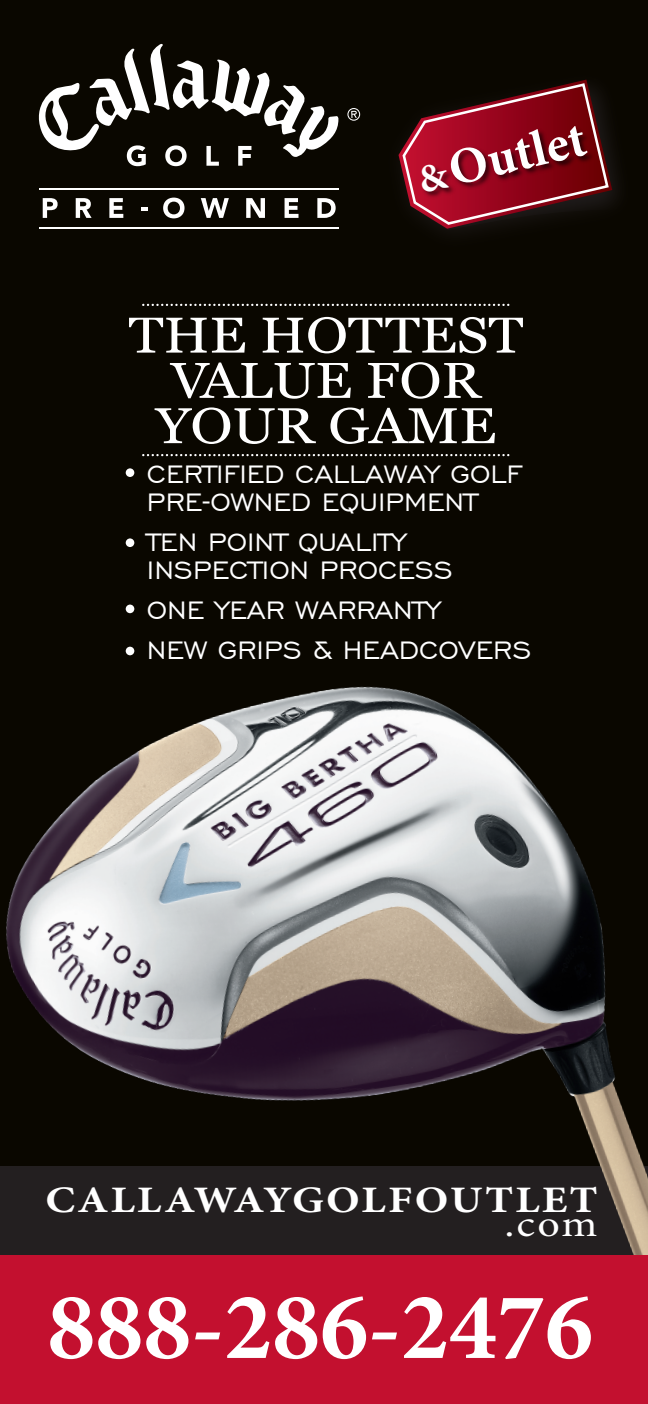
<style>
.page{position:relative;width:648px;height:1404px;background:#0a0700}
.page>*{position:absolute;margin:0;border:0;box-sizing:border-box;transform-origin:0 0}
.t1{font:700 96px "Minion Pro";color:#fff}
.t2{font:700 51.2px "Minion Pro";color:#fff}
.t3{font:50.4px/45.2px "Georgia";color:#fff;text-align:center;scale:1.12 1}
.t4{font:700 37.6px "Minion Pro";letter-spacing:.05em;color:#fff;scale:1.18 1}
.t5{font:37.6px "Minion Pro";color:#fff;scale:1.18 1}
.t6{font:32px/28px "Engravers Gothic BT";color:#fff}
.s1{font-size:39.2px}
</style>
<div class="page">
<img style="left:0;top:646px;width:648px;height:609px">
<svg style="left:143px;top:304px;width:116px;height:2px"></svg>
<svg style="left:143px;top:454px;width:366px;height:2px"></svg>
<div style="left:126px;top:538px;width:8px;height:9px;background:#fff;border-radius:50%"></div>
<div style="left:126px;top:468px;width:8px;height:9px;background:#fff;border-radius:50%"></div>
<div style="left:126px;top:647px;width:8px;height:8px;background:#fff;border-radius:50%"></div>
<div style="left:126px;top:605px;width:8px;height:8px;background:#fff;border-radius:50%"></div>
<div style="left:0;top:1255px;width:648px;height:149px;background:#c3102f"></div>
<svg style="left:38px;top:43px;width:222px;height:123px"></svg>
<hr style="left:39px;top:188px;width:299px;height:1px;background:#fff">
<hr style="left:39px;top:227px;width:299px;height:2px;background:#fff">
<svg style="left:43px;top:198px;width:15px;height:20px"></svg>
<svg style="left:76px;top:198px;width:16px;height:20px"></svg>
<svg style="left:109px;top:198px;width:14px;height:20px"></svg>
<svg style="left:141px;top:207px;width:7px;height:3px"></svg>
<svg style="left:163px;top:198px;width:22px;height:20px"></svg>
<svg style="left:201px;top:198px;width:28px;height:20px"></svg>
<svg style="left:246px;top:198px;width:14px;height:20px"></svg>
<img style="left:260px;top:72px;width:357px;height:234px">
<svg style="left:399px;top:80px;width:213px;height:149px"></svg>
<img style="left:442px;top:111px;width:161px;height:102px">
<img style="left:413px;top:154px;width:50px;height:63px">
<h2 class="t2" style="left:410px;top:141px;width:172px;rotate:-13deg"><span class="s1">&amp;</span>Outlet</h2>
<h3 class="t3" style="left:129px;top:312px;width:354px">THE HOTTEST<br>VALUE FOR<br>YOUR GAME</h3>
<p class="t6" style="left:147px;top:460px;width:377px">CERTIFIED CALLAWAY GOLF<br>PRE-OWNED EQUIPMENT</p>
<p class="t6" style="left:147px;top:528px;width:308px">TEN POINT QUALITY<br>INSPECTION PROCESS</p>
<p class="t6" style="left:147px;top:590px;width:386px;line-height:40px">ONE YEAR WARRANTY<br>NEW GRIPS &amp; HEADCOVERS</p>
<p class="t4" style="left:46px;top:1174px;width:469px">CALLAWAYGOLFOUTLET</p>
<p class="t5" style="left:504px;top:1199px;width:80px">.com</p>
<h1 class="t1" style="left:47px;top:1260px;width:547px">888-286-2476</h1>
</div>
